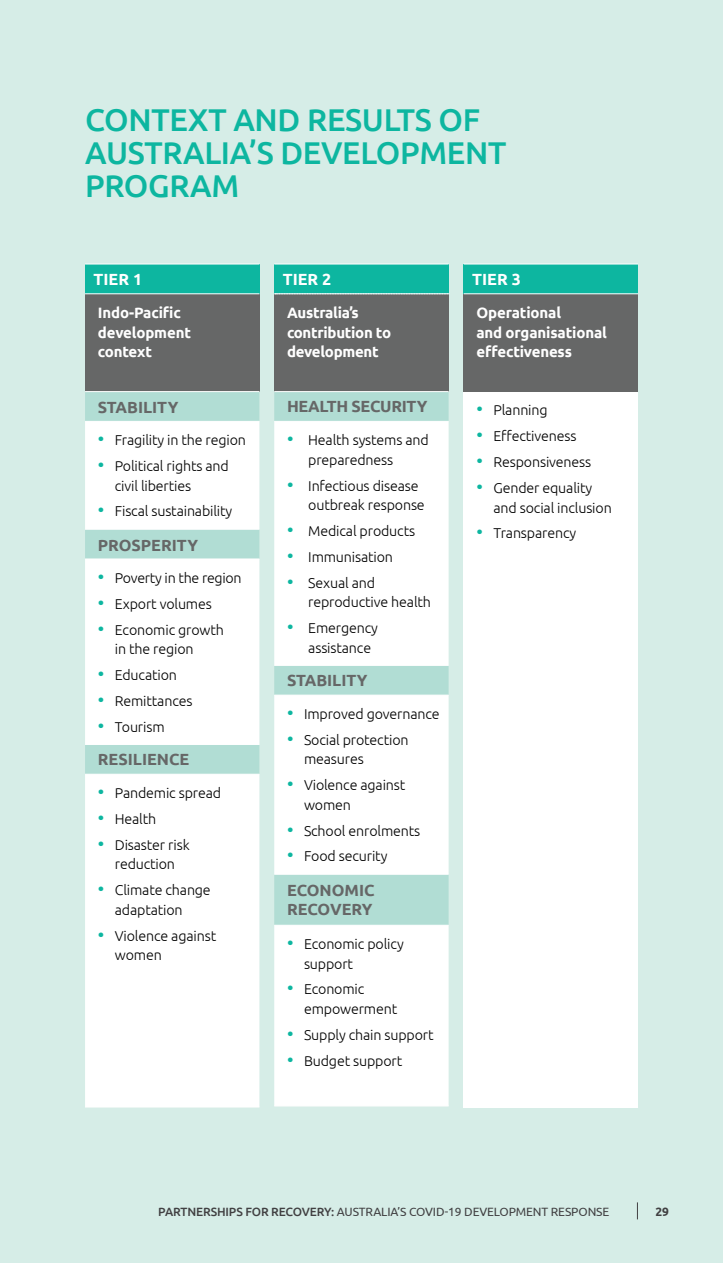
<style>
.page{position:relative;width:723px;height:1263px;background:#d6ede7}
.page>*{position:absolute;margin:0;border:0;box-sizing:border-box;transform-origin:0 0}
.t1{font:500 31.5px/33px "Ubuntu";letter-spacing:-.01em;color:#0db6a0}
.t2{font:700 16.2px/19.4px "Ubuntu";color:#666767}
.t3{font:700 16.2px "Ubuntu";color:#fff}
.t4{font:700 16.2px "Ubuntu";letter-spacing:-.02em;color:#666767}
.body_text{font:700 15px/19.5px "Ubuntu";letter-spacing:-.01em;color:#fff}
.t5{font:300 14.25px/19.5px "Ubuntu";letter-spacing:-.01em;color:#000}
.body_text-2{font:12px "Ubuntu";letter-spacing:-.01em;color:#414042}
.body_text-3{font:700 12px "Ubuntu";color:#414042}
.s1{font-weight:400;font-size:18px;color:#0db6a0}
.s2{font-weight:500}
</style>
<div class="page">
<div style="left:85px;top:264px;width:174px;height:30px;background:#0db6a0"></div>
<div style="left:85px;top:294px;width:174px;height:98px;background:#666767"></div>
<div style="left:85px;top:392px;width:174px;height:29px;background:#b1ddd4"></div>
<svg style="left:85px;top:422px;width:174px;height:685px;background:#f8fbfb"></svg>
<hr style="left:85px;top:264px;width:174px;height:1px;background:#fff">
<hr style="left:85px;top:391px;width:174px;height:1px;background:#fff">
<hr style="left:85px;top:1107px;width:174px;height:1px;background:#fff">
<hr style="left:85px;top:744px;width:174px;height:1px;background:#fff">
<hr style="left:85px;top:774px;width:174px;height:1px;background:#fff">
<hr style="left:85px;top:421px;width:174px;height:1px;background:#fff">
<hr style="left:85px;top:529px;width:174px;height:1px;background:#fff">
<hr style="left:85px;top:559px;width:174px;height:1px;background:#fff">
<hr style="left:85px;top:293px;width:174px;height:1px;background:#fff">
<div style="left:274px;top:264px;width:175px;height:30px;background:#0db6a0"></div>
<div style="left:274px;top:294px;width:175px;height:98px;background:#666767"></div>
<div style="left:274px;top:392px;width:175px;height:29px;background:#b1ddd4"></div>
<svg style="left:274px;top:422px;width:175px;height:683px;background:#f5fbf9"></svg>
<hr style="left:274px;top:264px;width:175px;height:1px;background:#fff">
<hr style="left:274px;top:391px;width:175px;height:1px;background:#fff">
<hr style="left:274px;top:421px;width:175px;height:1px;background:#fff">
<hr style="left:274px;top:665px;width:175px;height:1px;background:#fff">
<hr style="left:274px;top:1105px;width:175px;height:1px;background:#fff">
<hr style="left:274px;top:695px;width:175px;height:1px;background:#fff">
<hr style="left:274px;top:874px;width:175px;height:1px;background:#fff">
<hr style="left:274px;top:925px;width:175px;height:1px;background:#fff">
<svg style="left:275px;top:293px;width:174px;height:1px"></svg>
<div style="left:464px;top:264px;width:174px;height:30px;background:#0db6a0"></div>
<div style="left:464px;top:294px;width:174px;height:98px;background:#666767"></div>
<div style="left:464px;top:392px;width:174px;height:715px;background:#fff"></div>
<hr style="left:464px;top:264px;width:174px;height:1px;background:#fff">
<hr style="left:464px;top:1107px;width:174px;height:1px;background:#fff">
<hr style="left:464px;top:293px;width:174px;height:1px;background:#fff">
<svg style="left:637px;top:1202px;width:1px;height:17px"></svg>
<h1 class="t1" style="left:85px;top:102px;width:423px">CONTEXT AND RESULTS OF<br>AUSTRALIA’S DEVELOPMENT<br>PROGRAM</h1>
<p class="t3" style="left:94px;top:270px;width:50px">TIER 1</p>
<p class="body_text" style="left:98px;top:303px;width:95px">Indo-Pacific development context</p>
<p class="t2" style="left:98px;top:397px;width:82px">STABILITY</p>
<p class="t5" style="left:98px;top:430px;width:150px"><span class="s1">•</span> Fragility in the region</p>
<p class="t5" style="left:115px;top:456px;width:115px;text-indent:-17px"><span class="s1">•</span> Political rights and civil liberties</p>
<p class="t5" style="left:98px;top:501px;width:136px"><span class="s1">•</span> Fiscal sustainability</p>
<p class="t2" style="left:98px;top:535px;width:102px">PROSPERITY</p>
<p class="t5" style="left:98px;top:568px;width:145px"><span class="s1">•</span> Poverty in the region</p>
<p class="t5" style="left:98px;top:593px;width:116px"><span class="s1">•</span> Export volumes</p>
<p class="t5" style="left:115px;top:619px;width:111px;text-indent:-17px"><span class="s1">•</span> Economic growth in the region</p>
<p class="t5" style="left:98px;top:665px;width:81px"><span class="s1">•</span> Education</p>
<p class="t5" style="left:98px;top:691px;width:96px"><span class="s1">•</span> Remittances</p>
<p class="t5" style="left:98px;top:716px;width:68px"><span class="s1">•</span> Tourism</p>
<p class="t2" style="left:98px;top:749px;width:93px">RESILIENCE</p>
<p class="t5" style="left:98px;top:783px;width:125px"><span class="s1">•</span> Pandemic spread</p>
<p class="t5" style="left:98px;top:809px;width:60px"><span class="s1">•</span> Health</p>
<p class="t5" style="left:98px;top:835px;width:93px;text-align:center"><span class="s1">•</span> Disaster risk reduction</p>
<p class="t5" style="left:115px;top:880px;width:97px;text-indent:-17px"><span class="s1">•</span> Climate change adaptation</p>
<p class="t5" style="left:115px;top:925px;width:103px;text-indent:-17px"><span class="s1">•</span> Violence against women</p>
<p class="t3" style="left:283px;top:270px;width:50px">TIER 2</p>
<p class="body_text" style="left:287px;top:303px;width:106px">Australia’s contribution to development</p>
<p class="t4" style="left:287px;top:396px;width:142px">HEALTH SECURITY</p>
<p class="t5" style="left:308px;top:430px;width:122px;text-indent:-21px"><span class="s1">•</span> Health systems and preparedness</p>
<p class="t5" style="left:308px;top:475px;width:118px;text-indent:-21px"><span class="s1">•</span> Infectious disease outbreak response</p>
<p class="t5" style="left:287px;top:521px;width:130px"><span class="s1">•</span> Medical products</p>
<p class="t5" style="left:287px;top:547px;width:108px"><span class="s1">•</span> Immunisation</p>
<p class="t5" style="left:308px;top:572px;width:124px;text-indent:-21px"><span class="s1">•</span> Sexual and reproductive health</p>
<p class="t5" style="left:308px;top:618px;width:71px;text-indent:-21px"><span class="s1">•</span> Emergency assistance</p>
<p class="t2" style="left:287px;top:670px;width:82px">STABILITY</p>
<p class="t5" style="left:287px;top:704px;width:154px"><span class="s1">•</span> Improved governance</p>
<p class="t5" style="left:304px;top:730px;width:106px;text-indent:-17px"><span class="s1">•</span> Social protection measures</p>
<p class="t5" style="left:304px;top:775px;width:103px;text-indent:-17px"><span class="s1">•</span> Violence against women</p>
<p class="t5" style="left:287px;top:820px;width:135px"><span class="s1">•</span> School enrolments</p>
<p class="t5" style="left:287px;top:846px;width:102px"><span class="s1">•</span> Food security</p>
<p class="t2" style="left:287px;top:880px;width:89px">ECONOMIC<br>RECOVERY</p>
<p class="t5" style="left:304px;top:934px;width:101px;text-indent:-17px"><span class="s1">•</span> Economic policy support</p>
<p class="t5" style="left:304px;top:979px;width:95px;text-indent:-17px"><span class="s1">•</span> Economic empowerment</p>
<p class="t5" style="left:287px;top:1025px;width:148px"><span class="s1">•</span> Supply chain support</p>
<p class="t5" style="left:287px;top:1050px;width:117px"><span class="s1">•</span> Budget support</p>
<p class="t3" style="left:472px;top:270px;width:50px">TIER 3</p>
<p class="body_text" style="left:476px;top:303px;width:132px">Operational<br>and organisational effectiveness</p>
<p class="t5" style="left:476px;top:400px;width:73px"><span class="s1">•</span> Planning</p>
<p class="t5" style="left:476px;top:426px;width:102px"><span class="s1">•</span> Effectiveness</p>
<p class="t5" style="left:476px;top:452px;width:116px"><span class="s1">•</span> Responsiveness</p>
<p class="t5" style="left:493px;top:478px;width:120px;text-indent:-17px"><span class="s1">•</span> Gender equality and social inclusion</p>
<p class="t5" style="left:476px;top:523px;width:101px"><span class="s1">•</span> Transparency</p>
<p class="body_text-2" style="left:158px;top:1204px;width:453px"><span class="s2">PARTNERSHIPS FOR RECOVERY:</span> AUSTRALIA’S COVID-19 DEVELOPMENT RESPONSE</p>
<p class="body_text-3" style="left:655px;top:1204px;width:15px">29</p>
</div>
